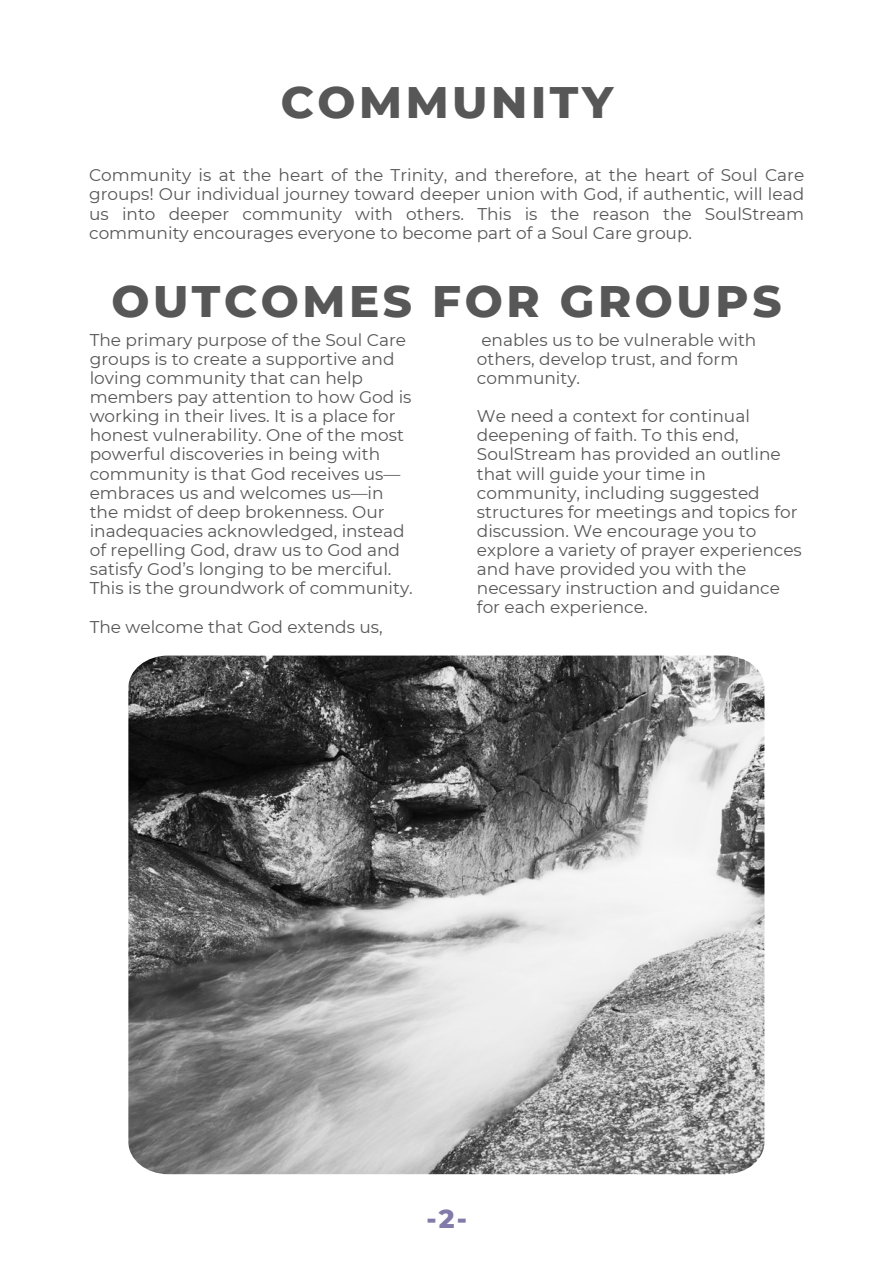
<style>
.page{position:relative;width:893px;height:1264px;background:#fff}
.page>*{position:absolute;margin:0;border:0;box-sizing:border-box;transform-origin:0 0}
.t1{font:800 45px "Montserrat";letter-spacing:.08em;color:#575757}
.t2{font:800 26.4px "Montserrat";color:#827aa8}
.t3{font:16.95px/19.2px "Montserrat";color:#575757}
</style>
<div class="page">
<img style="left:128px;top:655px;width:636px;height:519px">
<p class="t1" style="left:281px;top:75px;width:334px">COMMUNITY</p>
<h1 class="t3" style="left:89px;top:165px;width:716px;text-align:justify">Community is at the heart of the Trinity, and therefore, at the heart of Soul Care groups! Our individual journey toward deeper union with God, if authentic, will lead us into deeper community with others. This is the reason the SoulStream community encourages everyone to become part of a Soul Care group.</h1>
<p class="t1" style="left:111px;top:273px;width:671px">OUTCOMES FOR GROUPS</p>
<p class="t3" style="left:477px;top:330px;width:281px">enables us to be vulnerable with others, develop trust, and form community.</p>
<p class="t3" style="left:477px;top:406px;width:326px">We need a context for continual deepening of faith. To this end,<br>SoulStream has provided an outline that will guide your time in community, including suggested structures for meetings and topics for discussion. We encourage you to explore a variety of prayer experiences and have provided you with the necessary instruction and guidance for each experience.</p>
<p class="t3" style="left:90px;top:330px;width:324px">The primary purpose of the Soul Care groups is to create a supportive and loving community that can help members pay attention to how God is working in their lives. It is a place for honest vulnerability. One of the most powerful discoveries in being with community is that God receives us— embraces us and welcomes us—in the midst of deep brokenness. Our inadequacies acknowledged, instead of repelling God, draw us to God and satisfy God’s longing to be merciful.<br>This is the groundwork of community.</p>
<p class="t3" style="left:90px;top:617px;width:294px">The welcome that God extends us,</p>
<h1 class="t2" style="left:426px;top:1202px;width:42px">-2-</h1>
</div>
